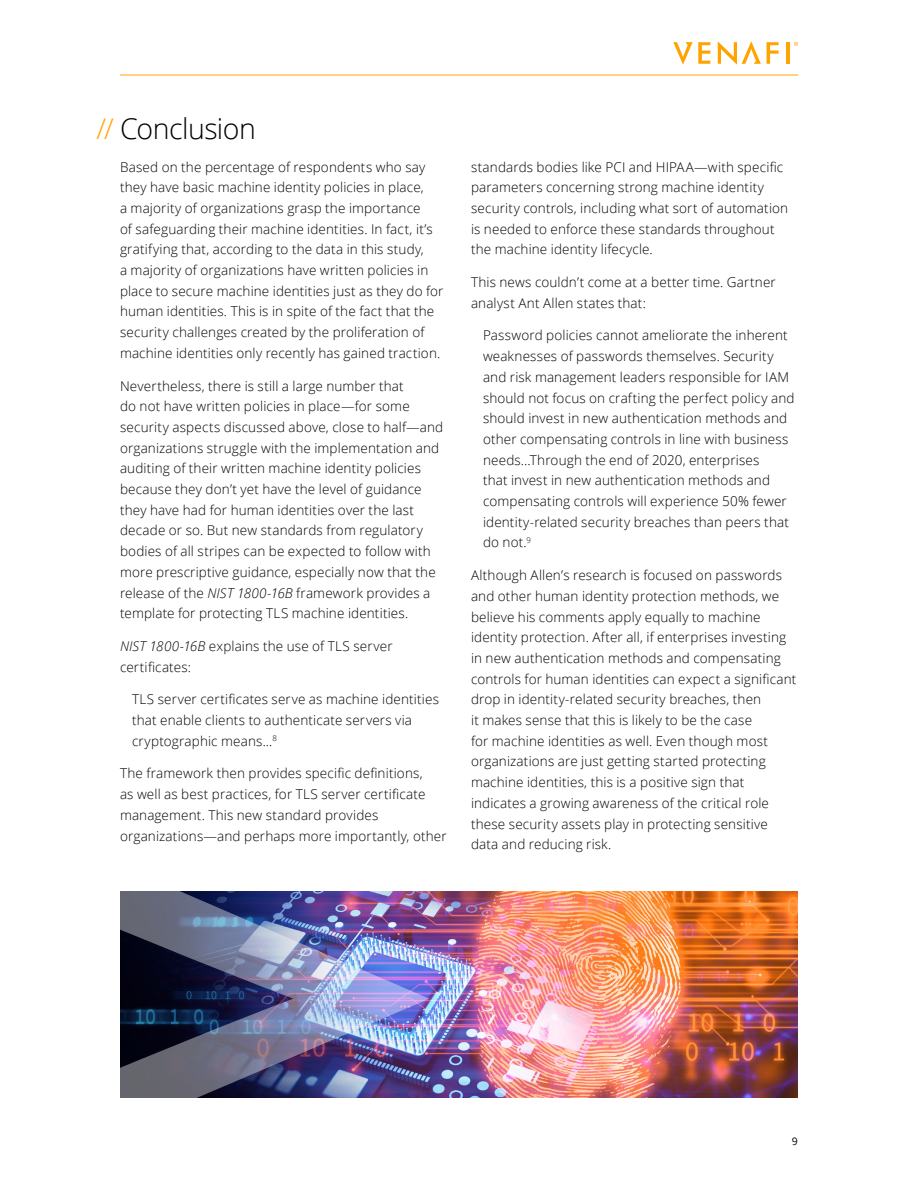
<style>
.page{position:relative;width:918px;height:1188px;background:#fff}
.page>*{position:absolute;margin:0;border:0;box-sizing:border-box;transform-origin:0 0}
.Venafi_-_Section_Hea{font:300 28.5px "Open Sans";letter-spacing:-.02em;color:#000}
.Venafi_-_Body{font:300 13.5px/20.7px "Open Sans";letter-spacing:.01em;color:#000}
.t1{font:10.5px "Open Sans";color:#000}
.s1{color:#ffa300}
.s2{font-style:italic}
</style>
<div class="page">
<svg style="left:718px;top:41px;width:43px;height:24px"></svg>
<svg style="left:673px;top:42px;width:37px;height:23px"></svg>
<svg style="left:767px;top:42px;width:12px;height:22px"></svg>
<hr style="left:786px;top:42px;width:4px;height:22px;background:#ffa300">
<svg style="left:794px;top:42px;width:4px;height:4px"></svg>
<hr style="left:120px;top:75px;width:678px;height:1px;background:#ffa300">
<img style="left:429px;top:891px;width:369px;height:207px">
<img style="left:120px;top:891px;width:309px;height:207px">
<p class="Venafi_-_Section_Hea" style="left:97px;top:109px;width:161px"><span class="s1">//</span> Conclusion</p>
<p class="Venafi_-_Body" style="left:120px;top:156px;width:325px">Based on the percentage of respondents who say they have basic machine identity policies in place,<br>a majority of organizations grasp the importance<br>of safeguarding their machine identities. In fact, it’s gratifying that, according to the data in this study,<br>a majority of organizations have written policies in place to secure machine identities just as they do for human identities. This is in spite of the fact that the security challenges created by the proliferation of machine identities only recently has gained traction.</p>
<p class="Venafi_-_Body" style="left:120px;top:375px;width:325px">Nevertheless, there is still a large number that<br>do not have written policies in place—for some security aspects discussed above, close to half—and organizations struggle with the implementation and auditing of their written machine identity policies because they don’t yet have the level of guidance they have had for human identities over the last decade or so. But new standards from regulatory bodies of all stripes can be expected to follow with more prescriptive guidance, especially now that the release of the <span class="s2">NIST 1800-16B</span> framework provides a template for protecting TLS machine identities.</p>
<p class="Venafi_-_Body" style="left:120px;top:635px;width:274px"><span class="s2">NIST 1800-16B</span> explains the use of TLS server certificates:</p>
<p class="Venafi_-_Body" style="left:132px;top:689px;width:309px">TLS server certificates serve as machine identities that enable clients to authenticate servers via cryptographic means...<sup>8</sup></p>
<p class="Venafi_-_Body" style="left:120px;top:763px;width:328px">The framework then provides specific definitions,<br>as well as best practices, for TLS server certificate management. This new standard provides organizations—and perhaps more importantly, other</p>
<p class="Venafi_-_Body" style="left:471px;top:156px;width:319px">standards bodies like PCI and HIPAA—with specific parameters concerning strong machine identity security controls, including what sort of automation is needed to enforce these standards throughout the machine identity lifecycle.</p>
<p class="Venafi_-_Body" style="left:471px;top:271px;width:306px">This news couldn’t come at a better time. Gartner analyst Ant Allen states that:</p>
<p class="Venafi_-_Body" style="left:483px;top:325px;width:313px">Password policies cannot ameliorate the inherent weaknesses of passwords themselves. Security and risk management leaders responsible for IAM should not focus on crafting the perfect policy and should invest in new authentication methods and other compensating controls in line with business needs...Through the end of 2020, enterprises<br>that invest in new authentication methods and compensating controls will experience 50% fewer identity-related security breaches than peers that do not.<sup>9</sup></p>
<p class="Venafi_-_Body" style="left:471px;top:564px;width:327px">Although Allen’s research is focused on passwords and other human identity protection methods, we believe his comments apply equally to machine identity protection. After all, if enterprises investing in new authentication methods and compensating controls for human identities can expect a significant drop in identity-related security breaches, then<br>it makes sense that this is likely to be the case<br>for machine identities as well. Even though most organizations are just getting started protecting machine identities, this is a positive sign that indicates a growing awareness of the critical role these security assets play in protecting sensitive data and reducing risk.</p>
<p class="t1" style="left:792px;top:1134px;width:8px">9</p>
</div>
